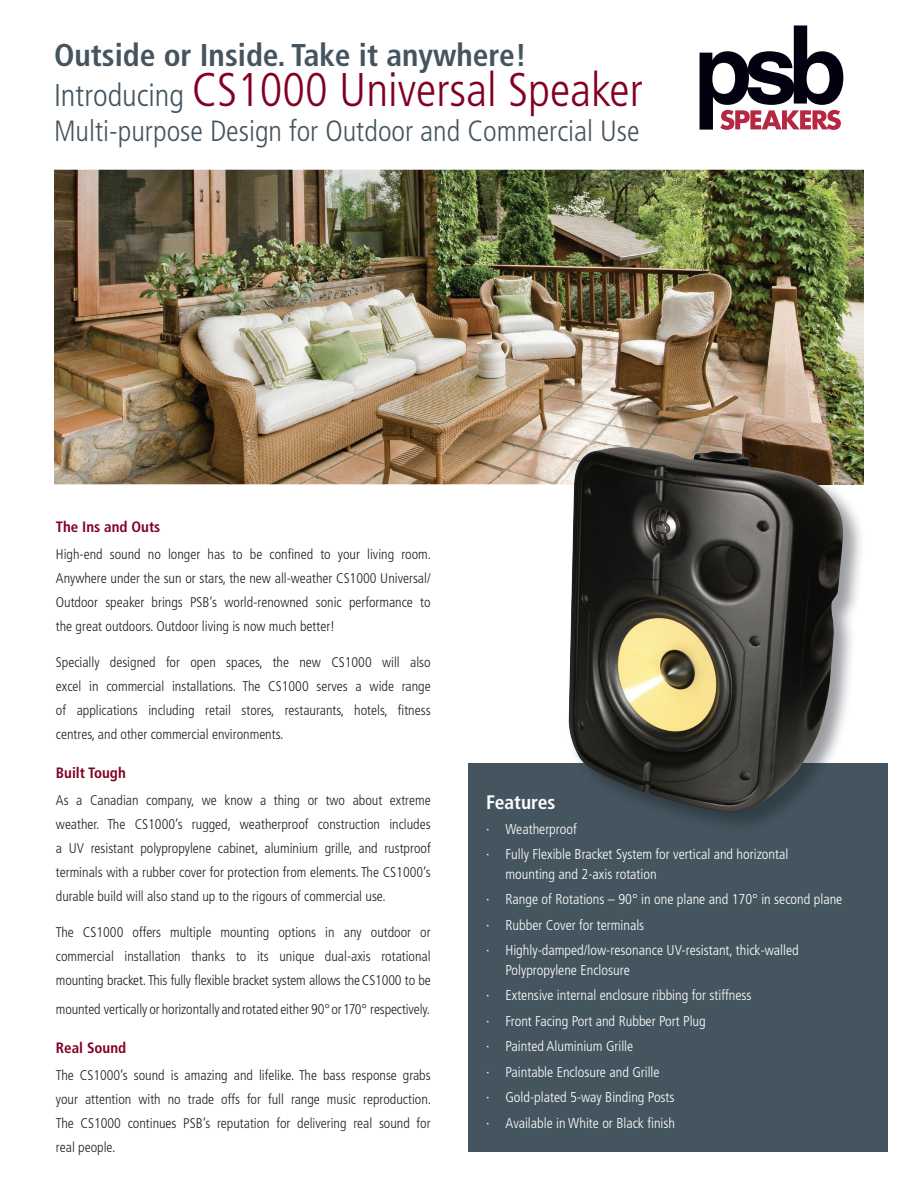
<style>
.page{position:relative;width:918px;height:1188px;background:#fff}
.page>*{position:absolute;margin:0;border:0;box-sizing:border-box;transform-origin:0 0}
.t1{font:300 condensed 47.25px "Frutiger";color:#820123}
.t2{font:700 condensed 31.5px "Frutiger";color:#45555f}
.t3{font:300 condensed 29.25px "Frutiger";color:#45555f}
.t4{font:700 condensed 19.5px "Frutiger";color:#fff}
.t5{font:700 condensed 15px "Frutiger";color:#820123}
.t6{font:300 condensed 14.25px/25.5px "Frutiger";color:#fff}
.t7{font:300 condensed 14.1px/24px "Frutiger";color:#231f20;text-align:justify}
.s1{font-size:31.5px;color:#45555f}
</style>
<div class="page">
<svg style="left:700px;top:25px;width:143px;height:105px"></svg>
<div style="left:468px;top:764px;width:420px;height:388px;background:#45555f"></div>
<img style="left:54px;top:170px;width:810px;height:314px">
<img style="left:567px;top:484px;width:297px;height:341px">
<img style="left:567px;top:445px;width:297px;height:39px">
<img style="left:568px;top:447px;width:277px;height:366px">
<h2 class="t2" style="left:54px;top:36px;width:474px">Outside or Inside. Take it anywhere!</h2>
<h1 class="t1" style="left:54px;top:63px;width:590px"><span class="s1">Introducing</span> CS1000 Universal Speaker</h1>
<h3 class="t3" style="left:54px;top:114px;width:587px">Multi-purpose Design for Outdoor and Commercial Use</h3>
<p class="t5" style="left:56px;top:518px;width:106px">The Ins and Outs</p>
<p class="t7" style="left:56px;top:543px;width:377px">High-end sound no longer has to be confined to your living room.<br>Anywhere under the sun or stars, the new all-weather CS1000 Universal/ Outdoor speaker brings PSB’s world-renowned sonic performance to the great outdoors. Outdoor living is now much better!</p>
<p class="t7" style="left:56px;top:651px;width:376px">Specially designed for open spaces, the new CS1000 will also excel in commercial installations. The CS1000 serves a wide range of applications including retail stores, restaurants, hotels, fitness centres, and other commercial environments.</p>
<p class="t5" style="left:56px;top:764px;width:71px">Built Tough</p>
<p class="t7" style="left:56px;top:789px;width:376px">As a Canadian company, we know a thing or two about extreme weather. The CS1000’s rugged, weatherproof construction includes a UV resistant polypropylene cabinet, aluminium grille, and rustproof terminals with a rubber cover for protection from elements. The CS1000’s durable build will also stand up to the rigours of commercial use.</p>
<p class="t7" style="left:56px;top:921px;width:376px">The CS1000 offers multiple mounting options in any outdoor or commercial installation thanks to its unique dual-axis rotational mounting bracket. This fully flexible bracket system allows the CS1000 to be</p>
<p class="t7" style="left:56px;top:997px;width:376px">mounted vertically or horizontally and rotated either 90° or 170° respectively.</p>
<p class="t5" style="left:56px;top:1039px;width:72px">Real Sound</p>
<p class="t7" style="left:56px;top:1063px;width:377px">The CS1000’s sound is amazing and lifelike. The bass response grabs your attention with no trade offs for full range music reproduction.<br>The CS1000 continues PSB’s reputation for delivering real sound for real people.</p>
<h3 class="t4" style="left:486px;top:790px;width:71px">Features</h3>
<p class="t6" style="left:486px;top:817px;width:304px">· Weatherproof<br>· Fully Flexible Bracket System for vertical and horizontal</p>
<p class="t6" style="left:486px;top:862px;width:358px;text-indent:19px">mounting and 2-axis rotation<br>· Range of Rotations – 90° in one plane and 170° in second plane · Rubber Cover for terminals<br>· Highly-damped/low-resonance UV-resistant, thick-walled</p>
<p class="t6" style="left:486px;top:957px;width:267px;text-indent:19px">Polypropylene Enclosure<br>· Extensive internal enclosure ribbing for stiffness · Front Facing Port and Rubber Port Plug<br>· Painted Aluminium Grille<br>· Paintable Enclosure and Grille<br>· Gold-plated 5-way Binding Posts<br>· Available in White or Black finish</p>
</div>
